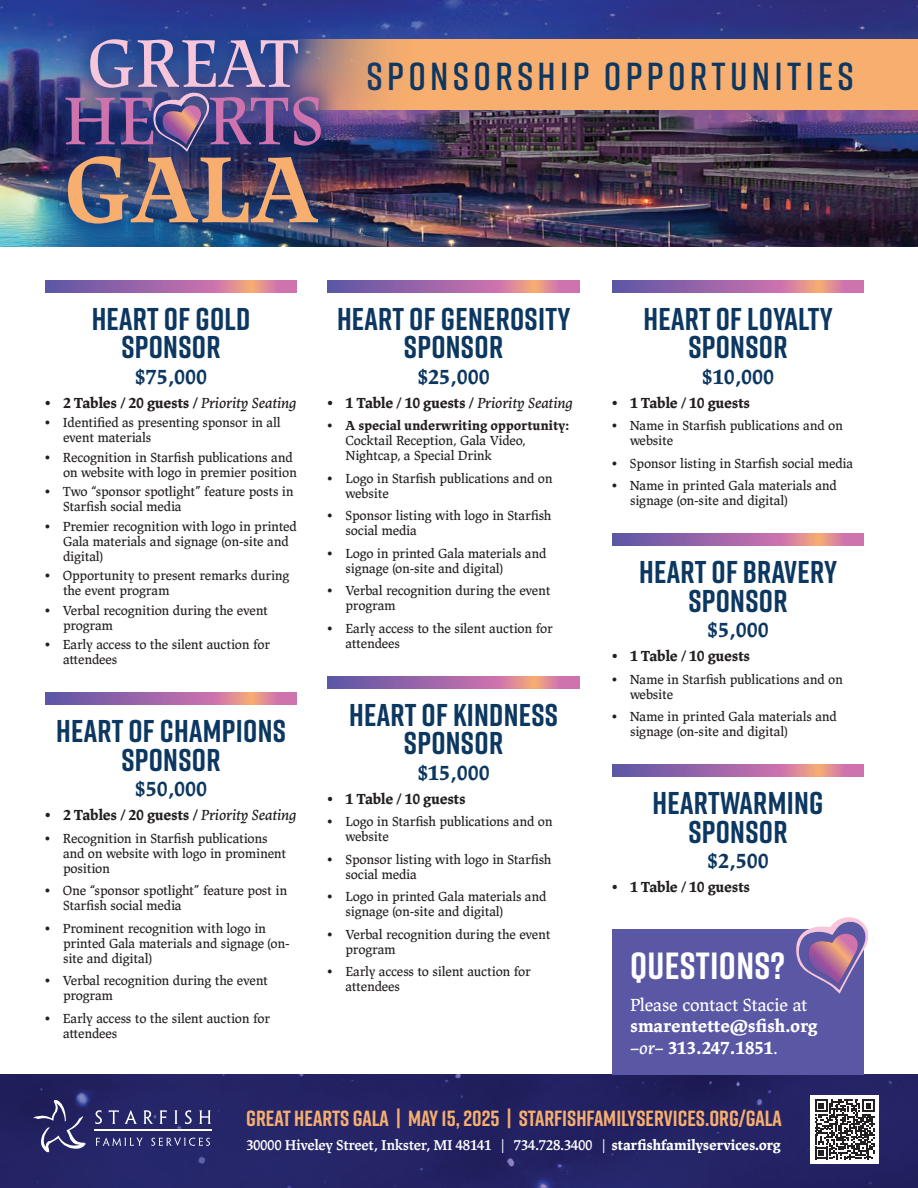
<style>
.page{position:relative;width:918px;height:1188px;background:#fff}
.page>*{position:absolute;margin:0;border:0;box-sizing:border-box;transform-origin:0 0}
.t1{font:600 39px "Rift";letter-spacing:.11em;color:#0c3761}
.Sponsor_HEAD-Lapture{font:700 37.8px "Rift";letter-spacing:.01em;color:#fff}
.Sponsor_HEAD-Lapture-2{font:700 31.5px/28.5px "Rift";letter-spacing:.01em;color:#0c3761;text-align:center}
.t2{font:700 21.9px "Rift";color:#f7ae6e}
.Sponsor_HEAD-Lapture-3{font:700 21px "Lapture";color:#0c3761}
.Text-Lapture{font:700 18px/21.6px "Lapture";letter-spacing:-.015em;color:#fff}
.Bullet-Lapture{font:700 15px "Lapture";letter-spacing:-.025em;color:#231f20}
.t3{font:600 14.7px "Lapture";letter-spacing:-.025em;color:#fff}
.Bullet-Lapture-2{font:13.5px/15px "Lapture";letter-spacing:-.015em;color:#231f20}
.s1{font-weight:400}
.s2{font-weight:400;font-style:italic}
.s3{font-weight:700}
</style>
<div class="page">
<img style="left:0;top:0;width:918px;height:247px">
<img style="left:0;top:1075px;width:918px;height:113px">
<svg style="left:33px;top:1100px;width:53px;height:52px;background:#434379"></svg>
<svg style="left:95px;top:1110px;width:7px;height:14px"></svg>
<svg style="left:109px;top:1110px;width:10px;height:14px"></svg>
<svg style="left:125px;top:1110px;width:12px;height:14px"></svg>
<svg style="left:144px;top:1110px;width:9px;height:14px"></svg>
<svg style="left:160px;top:1110px;width:7px;height:14px"></svg>
<svg style="left:174px;top:1110px;width:4px;height:14px"></svg>
<svg style="left:185px;top:1110px;width:7px;height:14px"></svg>
<svg style="left:199px;top:1110px;width:12px;height:14px"></svg>
<svg style="left:96px;top:1138px;width:47px;height:8px"></svg>
<svg style="left:151px;top:1138px;width:59px;height:8px"></svg>
<hr style="left:94px;top:1129px;width:118px;height:2px;background:#fff">
<div style="left:810px;top:1095px;width:69px;height:69px;background:#fff"></div>
<svg style="left:815px;top:1099px;width:60px;height:60px"></svg>
<svg style="left:45px;top:280px;width:252px;height:12px;background:#ab6fa3"></svg>
<svg style="left:45px;top:693px;width:252px;height:12px;background:#ab6fa3"></svg>
<svg style="left:328px;top:280px;width:252px;height:12px;background:#ac6fa4"></svg>
<svg style="left:328px;top:676px;width:252px;height:12px;background:#ac6fa4"></svg>
<svg style="left:612px;top:280px;width:252px;height:12px;background:#ab6fa3"></svg>
<svg style="left:612px;top:534px;width:252px;height:12px;background:#ab6fa3"></svg>
<svg style="left:612px;top:765px;width:252px;height:12px;background:#ab6fa3"></svg>
<div style="left:284px;top:39px;width:634px;height:71px;background:#f7ae6e"></div>
<div style="left:43px;top:16px;width:301px;height:231px;background:#11367e;opacity:.75"></div>
<img style="left:65px;top:39px;width:256px;height:185px">
<div style="left:612px;top:929px;width:252px;height:146px;background:#5a57a5"></div>
<svg style="left:796px;top:917px;width:72px;height:77px"></svg>
<h1 class="t1" style="left:367px;top:49px;width:489px">SPONSORSHIP OPPORTUNITIES</h1>
<p class="Sponsor_HEAD-Lapture-2" style="left:92px;top:304px;width:160px">HEART OF GOLD<br>SPONSOR</p>
<p class="Sponsor_HEAD-Lapture-3" style="left:135px;top:364px;width:74px">$75,000</p>
<p class="Bullet-Lapture" style="left:45px;top:393px;width:253px"><span class="s1">•</span> 2 Tables / 20 guests / <span class="s2">Priority Seating</span></p>
<p class="Bullet-Lapture-2" style="left:63px;top:415px;width:219px;text-indent:-18px">• Identified as presenting sponsor in all event materials</p>
<p class="Bullet-Lapture-2" style="left:63px;top:450px;width:235px;text-indent:-18px">• Recognition in Starfish publications and on website with logo in premier position</p>
<p class="Bullet-Lapture-2" style="left:63px;top:484px;width:232px;text-indent:-18px">• Two “sponsor spotlight” feature posts in<br>Starfish social media</p>
<p class="Bullet-Lapture-2" style="left:63px;top:519px;width:236px;text-indent:-18px">• Premier recognition with logo in printed<br>Gala materials and signage (on-site and digital)</p>
<p class="Bullet-Lapture-2" style="left:63px;top:568px;width:228px;text-indent:-18px">• Opportunity to present remarks during the event program</p>
<p class="Bullet-Lapture-2" style="left:63px;top:603px;width:207px;text-indent:-18px">• Verbal recognition during the event program</p>
<p class="Bullet-Lapture-2" style="left:63px;top:637px;width:209px;text-indent:-18px">• Early access to the silent auction for attendees</p>
<p class="Sponsor_HEAD-Lapture-2" style="left:56px;top:716px;width:231px">HEART OF CHAMPIONS<br>SPONSOR</p>
<p class="Sponsor_HEAD-Lapture-3" style="left:135px;top:776px;width:74px">$50,000</p>
<p class="Bullet-Lapture" style="left:45px;top:806px;width:253px"><span class="s1">•</span> 2 Tables / 20 guests / <span class="s2">Priority Seating</span></p>
<p class="Bullet-Lapture-2" style="left:63px;top:831px;width:225px;text-indent:-18px">• Recognition in Starfish publications and on website with logo in prominent position</p>
<p class="Bullet-Lapture-2" style="left:63px;top:883px;width:226px;text-indent:-18px">• One “sponsor spotlight” feature post in<br>Starfish social media</p>
<p class="Bullet-Lapture-2" style="left:63px;top:921px;width:228px;text-indent:-18px">• Prominent recognition with logo in printed Gala materials and signage (on&shy;site and digital)</p>
<p class="Bullet-Lapture-2" style="left:63px;top:973px;width:207px;text-indent:-18px">• Verbal recognition during the event program</p>
<p class="Bullet-Lapture-2" style="left:63px;top:1011px;width:209px;text-indent:-18px">• Early access to the silent auction for attendees</p>
<p class="Sponsor_HEAD-Lapture-2" style="left:337px;top:304px;width:235px">HEART OF GENEROSITY<br>SPONSOR</p>
<p class="Sponsor_HEAD-Lapture-3" style="left:417px;top:364px;width:74px">$25,000</p>
<p class="Bullet-Lapture" style="left:328px;top:393px;width:247px"><span class="s1">•</span> 1 Table / 10 guests / <span class="s2">Priority Seating</span></p>
<p class="Bullet-Lapture-2" style="left:346px;top:418px;width:225px;text-indent:-18px">• <span class="s3">A special underwriting opportunity:<br></span>Cocktail Reception, Gala Video,<br>Nightcap, a Special Drink</p>
<p class="Bullet-Lapture-2" style="left:346px;top:471px;width:209px;text-indent:-18px">• Logo in Starfish publications and on website</p>
<p class="Bullet-Lapture-2" style="left:346px;top:508px;width:207px;text-indent:-18px">• Sponsor listing with logo in Starfish social media</p>
<p class="Bullet-Lapture-2" style="left:346px;top:546px;width:202px;text-indent:-18px">• Logo in printed Gala materials and signage (on-site and digital)</p>
<p class="Bullet-Lapture-2" style="left:346px;top:583px;width:207px;text-indent:-18px">• Verbal recognition during the event program</p>
<p class="Bullet-Lapture-2" style="left:346px;top:621px;width:209px;text-indent:-18px">• Early access to the silent auction for attendees</p>
<p class="Sponsor_HEAD-Lapture-2" style="left:349px;top:700px;width:210px">HEART OF KINDNESS<br>SPONSOR</p>
<p class="Sponsor_HEAD-Lapture-3" style="left:417px;top:760px;width:74px">$15,000</p>
<p class="Bullet-Lapture" style="left:328px;top:789px;width:140px"><span class="s1">•</span> 1 Table / 10 guests</p>
<p class="Bullet-Lapture-2" style="left:346px;top:814px;width:209px;text-indent:-18px">• Logo in Starfish publications and on website</p>
<p class="Bullet-Lapture-2" style="left:346px;top:852px;width:207px;text-indent:-18px">• Sponsor listing with logo in Starfish social media</p>
<p class="Bullet-Lapture-2" style="left:346px;top:889px;width:202px;text-indent:-18px">• Logo in printed Gala materials and signage (on-site and digital)</p>
<p class="Bullet-Lapture-2" style="left:346px;top:927px;width:207px;text-indent:-18px">• Verbal recognition during the event program</p>
<p class="Bullet-Lapture-2" style="left:346px;top:964px;width:187px;text-indent:-18px">• Early access to silent auction for attendees</p>
<p class="Sponsor_HEAD-Lapture-2" style="left:643px;top:304px;width:191px">HEART OF LOYALTY<br>SPONSOR</p>
<p class="Sponsor_HEAD-Lapture-3" style="left:702px;top:364px;width:74px">$10,000</p>
<p class="Bullet-Lapture" style="left:612px;top:393px;width:140px"><span class="s1">•</span> 1 Table / 10 guests</p>
<p class="Bullet-Lapture-2" style="left:630px;top:418px;width:214px;text-indent:-18px">• Name in Starfish publications and on website</p>
<p class="Bullet-Lapture-2" style="left:612px;top:456px;width:243px">• Sponsor listing in Starfish social media</p>
<p class="Bullet-Lapture-2" style="left:630px;top:478px;width:208px;text-indent:-18px">• Name in printed Gala materials and signage (on-site and digital)</p>
<p class="Sponsor_HEAD-Lapture-2" style="left:639px;top:557px;width:200px">HEART OF BRAVERY<br>SPONSOR</p>
<p class="Sponsor_HEAD-Lapture-3" style="left:707px;top:617px;width:63px">$5,000</p>
<p class="Bullet-Lapture" style="left:612px;top:647px;width:140px"><span class="s1">•</span> 1 Table / 10 guests</p>
<p class="Bullet-Lapture-2" style="left:630px;top:672px;width:214px;text-indent:-18px">• Name in Starfish publications and on website</p>
<p class="Bullet-Lapture-2" style="left:630px;top:709px;width:208px;text-indent:-18px">• Name in printed Gala materials and signage (on-site and digital)</p>
<p class="Sponsor_HEAD-Lapture-2" style="left:653px;top:788px;width:172px">HEARTWARMING<br>SPONSOR</p>
<p class="Sponsor_HEAD-Lapture-3" style="left:707px;top:848px;width:63px">$2,500</p>
<p class="Bullet-Lapture" style="left:612px;top:878px;width:140px"><span class="s1">•</span> 1 Table / 10 guests</p>
<p class="Sponsor_HEAD-Lapture" style="left:630px;top:939px;width:156px">QUESTIONS?</p>
<p class="Text-Lapture" style="left:630px;top:994px;width:189px"><span class="s1">Please contact Stacie at </span>smarentette@sfish.org <span class="s2">–or–</span> 313.247.1851<span class="s1">.</span></p>
<p class="t2" style="left:246px;top:1103px;width:537px">GREAT HEARTS GALA | MAY 15, 2025 | STARFISHFAMILYSERVICES.ORG/GALA</p>
<p class="t3" style="left:246px;top:1136px;width:536px">30000 Hiveley Street, Inkster, MI 48141 | 734.728.3400 | <span class="s3">starfishfamilyservices.org</span></p>
</div>
